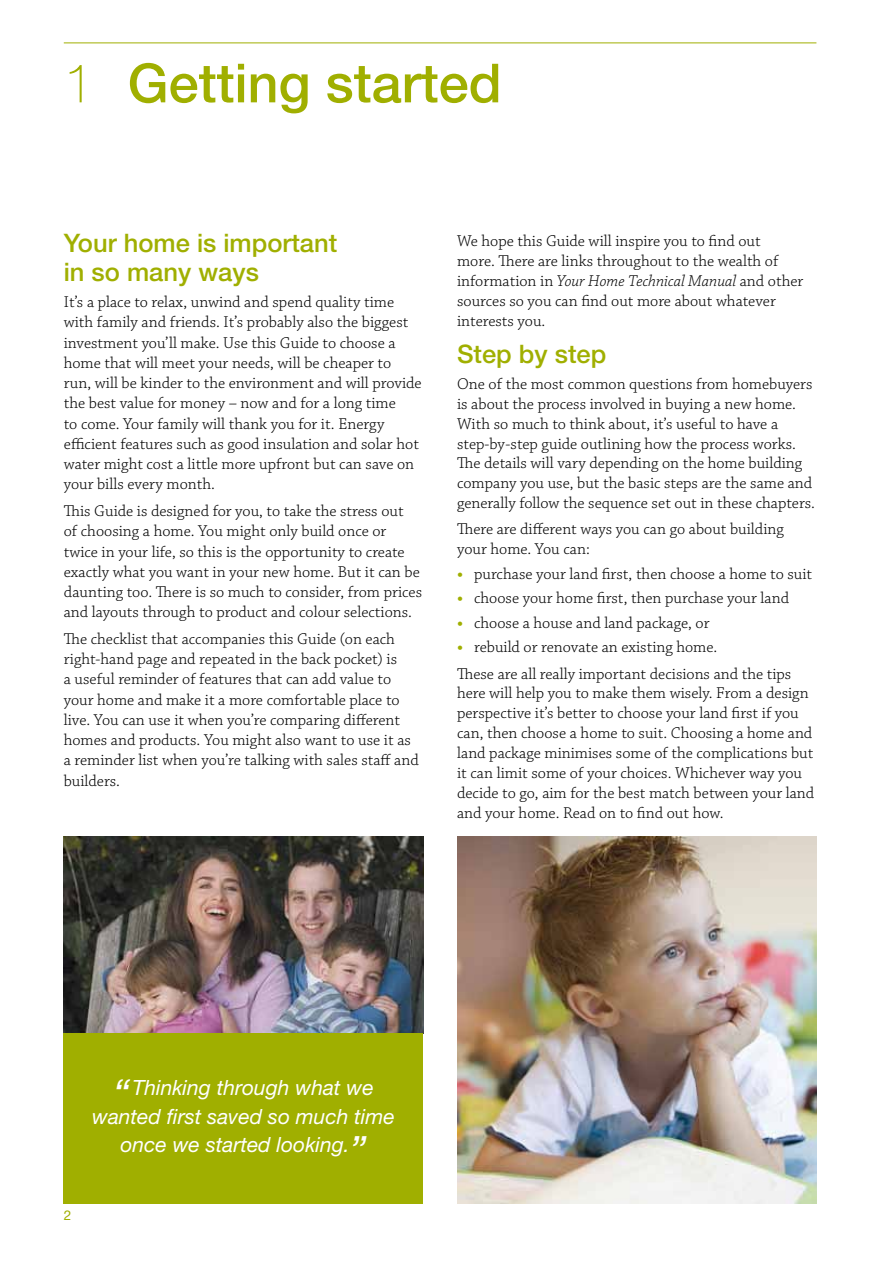
<style>
.page{position:relative;width:893px;height:1263px;background:#fff}
.page>*{position:absolute;margin:0;border:0;box-sizing:border-box;transform-origin:0 0}
.t1{font:500 54px "Helvetica Neue LT Std";color:#a0af00}
.t2{font:500 25.5px/28.5px "Helvetica Neue LT Std";color:#a0af00}
.t3{font:italic 21px/28.5px "Helvetica Neue LT Std";color:#fff;text-align:center}
.t4{font:300 16.5px/20.2px "Chaparral Pro";color:#000}
.t5{font:13.5px "Helvetica Neue LT Std";color:#a0af00}
.s1{font-weight:100}
.s2{font-style:italic}
.s3{font-family:"Helvetica Neue LT Std";font-weight:100;font-size:12px;color:#a0af00}
.s4{font-size:39px}
</style>
<div class="page">
<hr style="left:64px;top:43px;width:752px;height:1px;background:#a0af00">
<img style="left:64px;top:837px;width:359px;height:196px">
<img style="left:457px;top:837px;width:359px;height:366px">
<div style="left:64px;top:1033px;width:359px;height:170px;background:#a0af00"></div>
<h1 class="t1" style="left:64px;top:51px;width:439px"><span class="s1">1</span> Getting started</h1>
<h2 class="t2" style="left:64px;top:228px;width:275px">Your home is important in so many ways</h2>
<p class="t4" style="left:64px;top:293px;width:359px">It’s a place to relax, unwind and spend quality time with family and friends. It’s probably also the biggest investment you’ll make. Use this Guide to choose a home that will meet your needs, will be cheaper to run, will be kinder to the environment and will provide the best value for money – now and for a long time<br>to come. Your family will thank you for it. Energy efficient features such as good insulation and solar hot water might cost a little more upfront but can save on your bills every month.</p>
<p class="t4" style="left:64px;top:501px;width:360px">This Guide is designed for you, to take the stress out<br>of choosing a home. You might only build once or twice in your life, so this is the opportunity to create exactly what you want in your new home. But it can be daunting too. There is so much to consider, from prices and layouts through to product and colour selections.</p>
<p class="t4" style="left:64px;top:629px;width:356px">The checklist that accompanies this Guide (on each right-hand page and repeated in the back pocket) is<br>a useful reminder of features that can add value to your home and make it a more comfortable place to live. You can use it when you’re comparing different homes and products. You might also want to use it as a reminder list when you’re talking with sales staff and builders.</p>
<p class="t4" style="left:457px;top:232px;width:348px">We hope this Guide will inspire you to find out<br>more. There are links throughout to the wealth of information in <span class="s2">Your Home Technical Manual</span> and other sources so you can find out more about whatever interests you.</p>
<h2 class="t2" style="left:457px;top:339px;width:151px">Step by step</h2>
<p class="t4" style="left:457px;top:374px;width:359px">One of the most common questions from homebuyers is about the process involved in buying a new home.<br>With so much to think about, it’s useful to have a step-by-step guide outlining how the process works.<br>The details will vary depending on the home building company you use, but the basic steps are the same and generally follow the sequence set out in these chapters.</p>
<p class="t4" style="left:457px;top:520px;width:328px">There are different ways you can go about building your home. You can:</p>
<p class="t4" style="left:457px;top:564px;width:357px"><span class="s3">•</span> purchase your land first, then choose a home to suit</p>
<p class="t4" style="left:457px;top:589px;width:334px"><span class="s3">•</span> choose your home first, then purchase your land</p>
<p class="t4" style="left:457px;top:613px;width:254px"><span class="s3">•</span> choose a house and land package, or</p>
<p class="t4" style="left:457px;top:635px;width:336px;line-height:26.2px"><span class="s3">•</span> rebuild or renovate an existing home.<br>These are all really important decisions and the tips</p>
<p class="t4" style="left:457px;top:684px;width:359px">here will help you to make them wisely. From a design perspective it’s better to choose your land first if you can, then choose a home to suit. Choosing a home and land package minimises some of the complications but it can limit some of your choices. Whichever way you decide to go, aim for the best match between your land and your home. Read on to find out how.</p>
<p class="t5" style="left:64px;top:1207px;width:9px">2</p>
<p class="t3" style="left:92px;top:1073px;width:304px"><span class="s4">“</span> Thinking through what we wanted first saved so much time once we started looking.<span class="s4">”</span></p>
</div>
